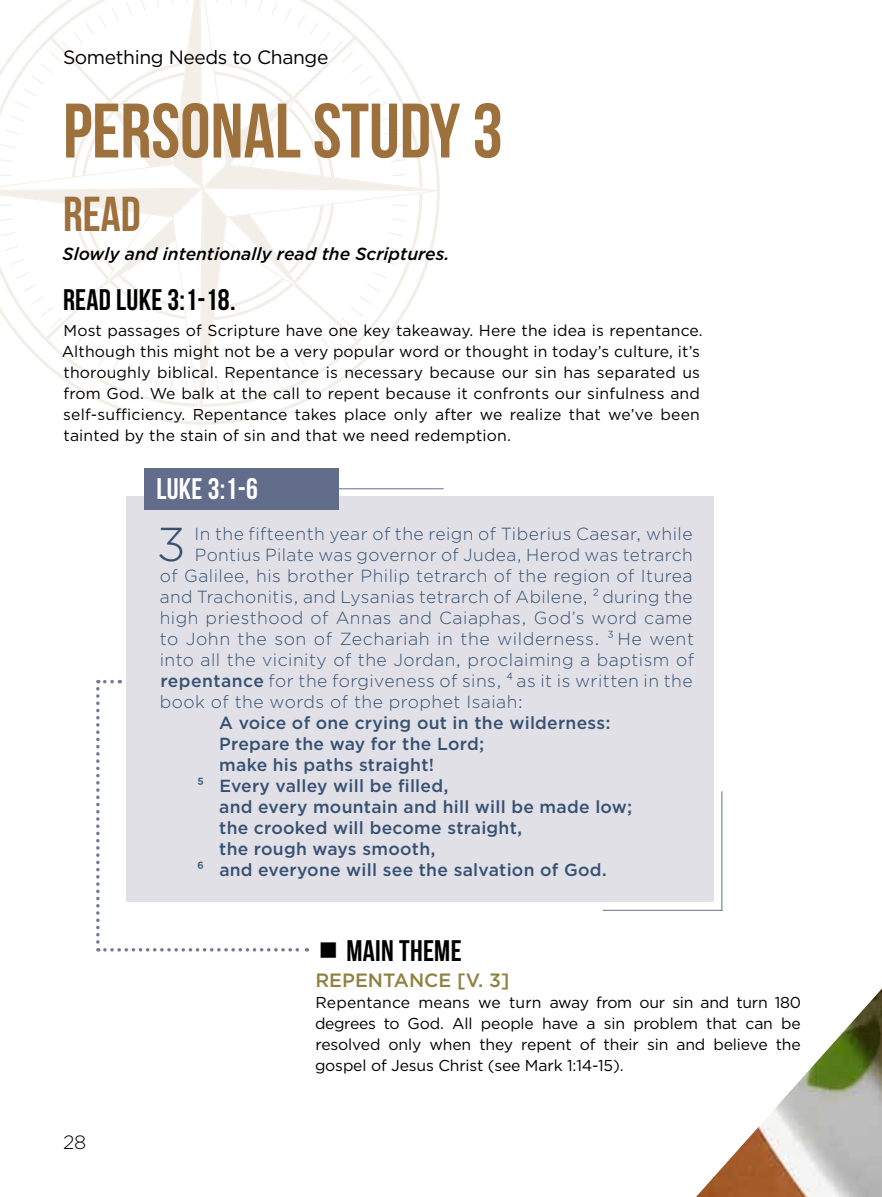
<style>
.page{position:relative;width:882px;height:1197px;background:#fff}
.page>*{position:absolute;margin:0;border:0;box-sizing:border-box;transform-origin:0 0}
.t1{font:77px "Bebas Neue";color:#9e703b}
.t2{font:49px "Bebas Neue";color:#9e703b}
.t3{font:300 47.43px "Gotham";color:#375173}
.t4{font:29.75px "Bebas Neue";letter-spacing:.01em;color:#000}
.t5{font:29.75px "Bebas Neue";color:#fff}
.t6{font:19.25px "Gotham";letter-spacing:-.02em;color:#000}
.t7{font:500 19.25px "Gotham";color:#908143}
.t8{font:300 19.25px "Gotham";color:#000}
.t9{font:300 17.5px "Gotham";letter-spacing:.025em;color:#375173}
.t10{font:500 17.5px "Gotham";letter-spacing:.015em;color:#375173}
.t11{font:italic 500 17.5px "Gotham";color:#000}
.t12{font:15.75px/21px "Gotham";letter-spacing:.01em;color:#000;text-align:justify}
.s1{font-weight:500}
</style>
<div class="page">
<img style="left:696px;top:988px;width:186px;height:209px">
<svg style="left:0;top:0;width:440px;height:425px"></svg>
<svg style="left:98px;top:680px;width:14px;height:3px"></svg>
<svg style="left:96px;top:689px;width:211px;height:263px"></svg>
<div style="left:127px;top:496px;width:587px;height:406px;background:#e0e0e6"></div>
<hr style="left:721px;top:791px;width:1px;height:120px;background:#626d8b">
<hr style="left:603px;top:910px;width:119px;height:1px;background:#626d8b">
<hr style="left:170px;top:488px;width:274px;height:1px;background:#626d8b">
<div style="left:144px;top:468px;width:194px;height:41px;background:#626d8b"></div>
<p class="t6" style="left:63px;top:45px;width:267px">Something Needs to Change</p>
<h1 class="t1" style="left:63px;top:89px;width:441px">PERSONAL STUDY 3</h1>
<h2 class="t2" style="left:63px;top:187px;width:79px">READ</h2>
<p class="t11" style="left:63px;top:242px;width:389px">Slowly and intentionally read the Scriptures.</p>
<h3 class="t4" style="left:63px;top:283px;width:174px">READ LUKE 3:1-18.</h3>
<p class="t12" style="left:62px;top:320px;width:643px;text-align:left">Most passages of Scripture have one key takeaway. Here the idea is repentance.<br>Although this might not be a very popular word or thought in today’s culture, it’s thoroughly biblical. Repentance is necessary because our sin has separated us from God. We balk at the call to repent because it confronts our sinfulness and self-sufficiency. Repentance takes place only after we realize that we’ve been tainted by the stain of sin and that we need redemption.</p>
<h3 class="t5" style="left:156px;top:472px;width:103px">LUKE 3:1-6</h3>
<h3 class="t3" style="left:157px;top:514px;width:30px">3</h3>
<p class="t9" style="left:195px;top:523px;width:500px">-In -the fif-teenth -year -of -the -reign -of Ti-be-ri-us Cae-sar, -while</p>
<p class="t9" style="left:195px;top:544px;width:499px">Pon-tius Pi-late -was gov-er-nor -of Ju-dea, Her-od -was te-trarch</p>
<p class="t9" style="left:160px;top:565px;width:534px">-of Gal-i-lee, -his broth-er Phil-ip te-trarch -of -the re-gion -of It-u-rea</p>
<p class="t9" style="left:160px;top:586px;width:534px">-and Trach-o-ni-tis, -and Ly-sa-ni-as te-trarch -of Ab-i-le-ne, 2 dur-ing -the</p>
<p class="t9" style="left:160px;top:607px;width:534px">-high priest-hood -of An-nas -and Cai-a-phas, -God’s -word -came</p>
<p class="t9" style="left:160px;top:628px;width:536px">-to -John -the -son -of Zech-a-ri-ah -in -the wil-der-ness. 3 -He -went</p>
<p class="t9" style="left:160px;top:649px;width:536px">-into -all -the vi-cin-i-ty -of -the Jor-dan, pro-claim-ing -a bap-tism -of</p>
<p class="t9" style="left:161px;top:670px;width:534px"><span class="s1">repentance</span> -for -the for-give-ness -of -sins, 4 -as -it -is writ-ten -in -the</p>
<p class="t9" style="left:160px;top:691px;width:365px">-book -of -the -words -of -the proph-et Isa-iah:</p>
<p class="t10" style="left:219px;top:711px;width:393px">A voice of one crying out in the wilderness:</p>
<p class="t10" style="left:219px;top:732px;width:267px">Prepare the way for the Lord;</p>
<p class="t10" style="left:219px;top:753px;width:216px">make his paths straight!</p>
<p class="t10" style="left:197px;top:774px;width:253px">5 Every valley will be filled,</p>
<p class="t10" style="left:219px;top:795px;width:415px">and every mountain and hill will be made low;</p>
<p class="t10" style="left:219px;top:816px;width:305px">the crooked will become straight,</p>
<p class="t10" style="left:219px;top:837px;width:218px">the rough ways smooth,</p>
<p class="t10" style="left:197px;top:858px;width:412px">6 and everyone will see the salvation of God.</p>
<p class="t8" style="left:63px;top:1130px;width:25px">28</p>
<h3 class="t4" style="left:347px;top:934px;width:117px">MAIN THEME</h3>
<p class="t7" style="left:315px;top:968px;width:196px">REPENTANCE [V. 3]</p>
<p class="t12" style="left:315px;top:992px;width:488px">Repentance means we turn away from our sin and turn 180 degrees to God. All people have a sin problem that can be resolved only when they repent of their sin and believe the gospel of Jesus Christ (see Mark 1:14-15).</p>
</div>
